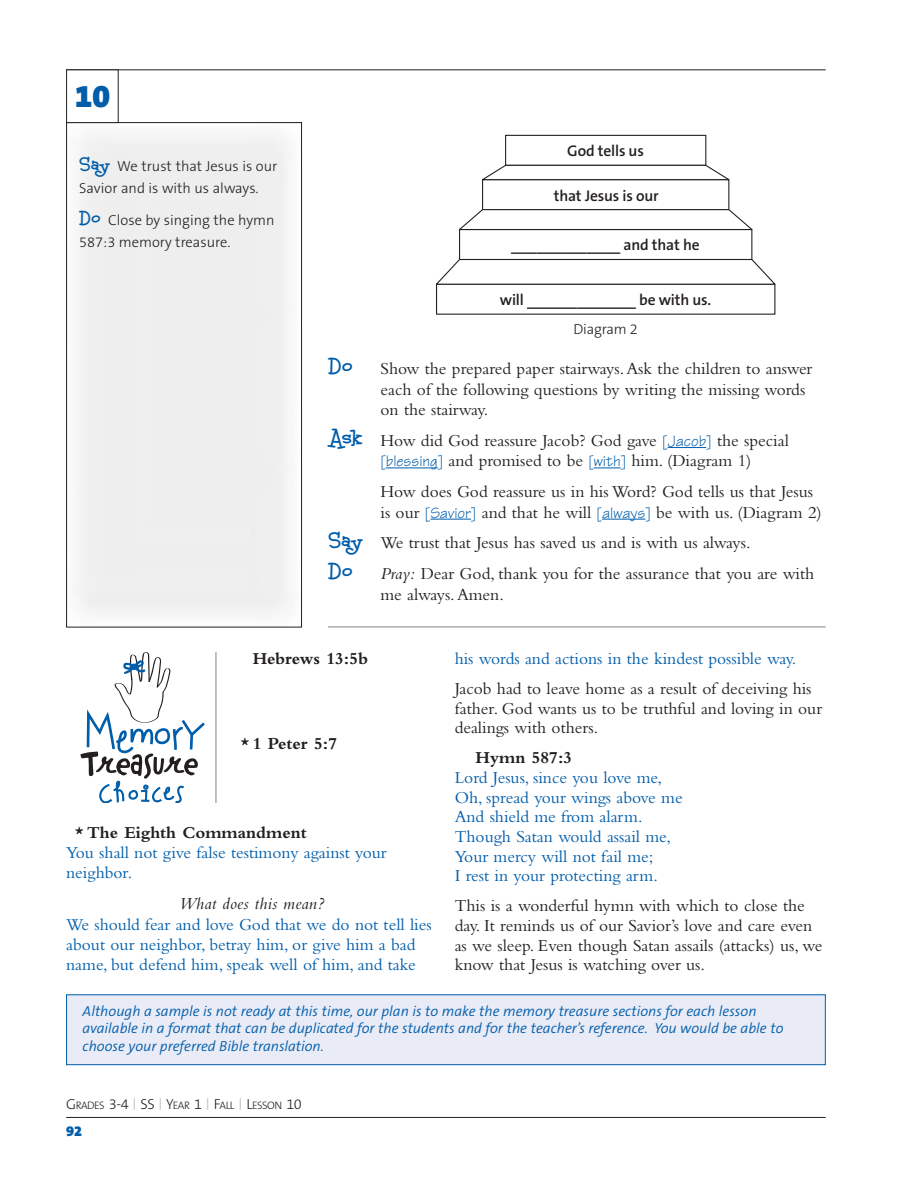
<style>
.page{position:relative;width:918px;height:1188px;background:#fff}
.page>*{position:absolute;margin:0;border:0;box-sizing:border-box;transform-origin:0 0}
.t1{font:900 31.95px "The Sans B9";color:#005daa}
.t2{font:17.4px/19.6px "Bembo";color:#231f20}
.t3{font:17.4px/19.6px "Bembo";color:#005daa}
.t4{font:700 17.4px "Bembo";color:#231f20}
.t5{font:italic 17.4px "Bembo";letter-spacing:.015em;color:#231f20}
.t6{font:600 15.45px "The Sans B6";letter-spacing:-.01em;color:#231f20}
.t7{font:italic 300 14.55px/17.4px "The Sans B4";color:#005daa}
.t8{font:300 14.55px/21.8px "The Sans B3";color:#231f20}
.t9{font:900 14.55px "The Sans B9";color:#005daa}
.t10{font:300 10.95px "The Sans B3";letter-spacing:-.045em;color:#231f20}
.s1{font-family:"Malihini Tahitian BTN Bold";font-weight:400;font-size:20.4px;color:#005daa}
.s2{font-family:"Malihini Tahitian BTN Bold";font-size:23.25px;color:#005daa}
.s3{font-family:"Tekton";font-size:16.05px;color:#005daa}
.s4{font-style:italic}
.s5{font-size:14.55px}
</style>
<div class="page">
<hr style="left:66px;top:69px;width:760px;height:1px;background:#231f20">
<div style="left:66px;top:122px;width:236px;height:505px;border:1px solid #231f20"></div>
<hr style="left:668px;top:447px;width:38px;height:1px;background:#005daa">
<hr style="left:386px;top:468px;width:52px;height:1px;background:#005daa">
<svg style="left:594px;top:468px;width:27px;height:1px"></svg>
<hr style="left:430px;top:519px;width:41px;height:1px;background:#005daa">
<hr style="left:602px;top:519px;width:43px;height:1px;background:#005daa">
<hr style="left:328px;top:626px;width:498px;height:2px;background:#a7a9ac">
<svg style="left:436px;top:134px;width:340px;height:181px"></svg>
<hr style="left:66px;top:1117px;width:760px;height:1px;background:#231f20">
<svg style="left:215px;top:652px;width:2px;height:151px"></svg>
<svg style="left:80px;top:652px;width:125px;height:151px"></svg>
<div style="left:66px;top:70px;width:53px;height:53px;border:1px solid #231f20"></div>
<div style="left:67px;top:995px;width:758px;height:69px;background:#e9ebf6"></div>
<div style="left:66px;top:994px;width:760px;height:71px;border:1px solid #005daa"></div>
<h1 class="t1" style="left:75px;top:83px;width:37px">10</h1>
<p class="t8" style="left:79px;top:157px;width:200px"><span class="s1">Say</span> We trust that Jesus is our<br>Savior and is with us always.</p>
<p class="t8" style="left:79px;top:211px;width:197px"><span class="s1">Do</span> Close by singing the hymn<br>587:3 memory treasure.</p>
<p class="t6" style="left:567px;top:145px;width:78px">God tells us</p>
<p class="t6" style="left:554px;top:189px;width:106px">that Jesus is our</p>
<p class="t6" style="left:511px;top:239px;width:190px">_____________ and that he</p>
<p class="t6" style="left:500px;top:294px;width:213px">will _____________ be with us.</p>
<p class="t8" style="left:573px;top:319px;width:66px">Diagram 2</p>
<p class="t2" style="left:380px;top:360px;width:433px;line-height:20.4px;text-indent:-52px"><span class="s2">Do</span> Show the prepared paper stairways. Ask the children to answer each of the following questions by writing the missing words on the stairway.</p>
<p class="t2" style="left:380px;top:432px;width:410px;line-height:20.4px;text-indent:-52px"><span class="s2">Ask</span> How did God reassure Jacob? God gave <span class="s3">[Jacob]</span> the special <span class="s3">[blessing]</span> and promised to be <span class="s3">[with]</span> him. (Diagram 1)</p>
<p class="t2" style="left:380px;top:483px;width:443px;line-height:20.4px">How does God reassure us in his Word? God tells us that Jesus is our <span class="s3">[Savior]</span> and that he will <span class="s3">[always]</span> be with us. (Diagram 2)</p>
<p class="t2" style="left:328px;top:529px;width:488px;line-height:30.9px"><span class="s2">Say</span> We trust that Jesus has saved us and is with us always.<br><span class="s2">Do</span> <span class="s4">Pray:</span> Dear God, thank you for the assurance that you are with</p>
<p class="t2" style="left:380px;top:586px;width:125px">me always. Amen.</p>
<p class="t4" style="left:253px;top:652px;width:117px">Hebrews 13:5b</p>
<p class="t4" style="left:240px;top:737px;width:98px">* 1 Peter 5:7</p>
<p class="t4" style="left:75px;top:826px;width:233px">* The Eighth Commandment</p>
<p class="t3" style="left:66px;top:844px;width:322px;line-height:20.4px">You shall not give false testimony against your neighbor.</p>
<p class="t5" style="left:179px;top:897px;width:147px">What does this mean?</p>
<p class="t3" style="left:66px;top:915px;width:367px;line-height:20.4px">We should fear and love God that we do not tell lies about our neighbor, betray him, or give him a bad name, but defend him, speak well of him, and take</p>
<p class="t3" style="left:455px;top:650px;width:343px">his words and actions in the kindest possible way.</p>
<p class="t2" style="left:455px;top:680px;width:369px">Jacob had to leave home as a result of deceiving his father. God wants us to be truthful and loving in our dealings with others.</p>
<p class="t4" style="left:476px;top:752px;width:98px">Hymn 587:3</p>
<p class="t3" style="left:455px;top:769px;width:230px">Lord Jesus, since you love me,<br>Oh, spread your wings above me<br>And shield me from alarm.<br>Though Satan would assail me,<br>Your mercy will not fail me;<br>I rest in your protecting arm.</p>
<p class="t2" style="left:455px;top:898px;width:369px">This is a wonderful hymn with which to close the day. It reminds us of our Savior’s love and care even as we sleep. Even though Satan assails (attacks) us, we know that Jesus is watching over us.</p>
<p class="t7" style="left:83px;top:1003px;width:702px">Although a sample is not ready at this time, our plan is to make the memory treasure sections for each lesson available in a format that can be duplicated for the students and for the teacher’s reference. You would be able to choose your preferred Bible translation.</p>
<p class="t10" style="left:66px;top:1101px;width:237px"><span class="s5">G</span>RADES <span class="s5">3-4</span> <sup>|</sup> <span class="s5">SS</span> <sup>|</sup> <span class="s5">Y</span>EAR <span class="s5">1</span> <sup>|</sup> <span class="s5">F</span>ALL <sup>|</sup> <span class="s5">L</span>ESSON <span class="s5">10</span></p>
<p class="t9" style="left:66px;top:1125px;width:18px">92</p>
</div>
